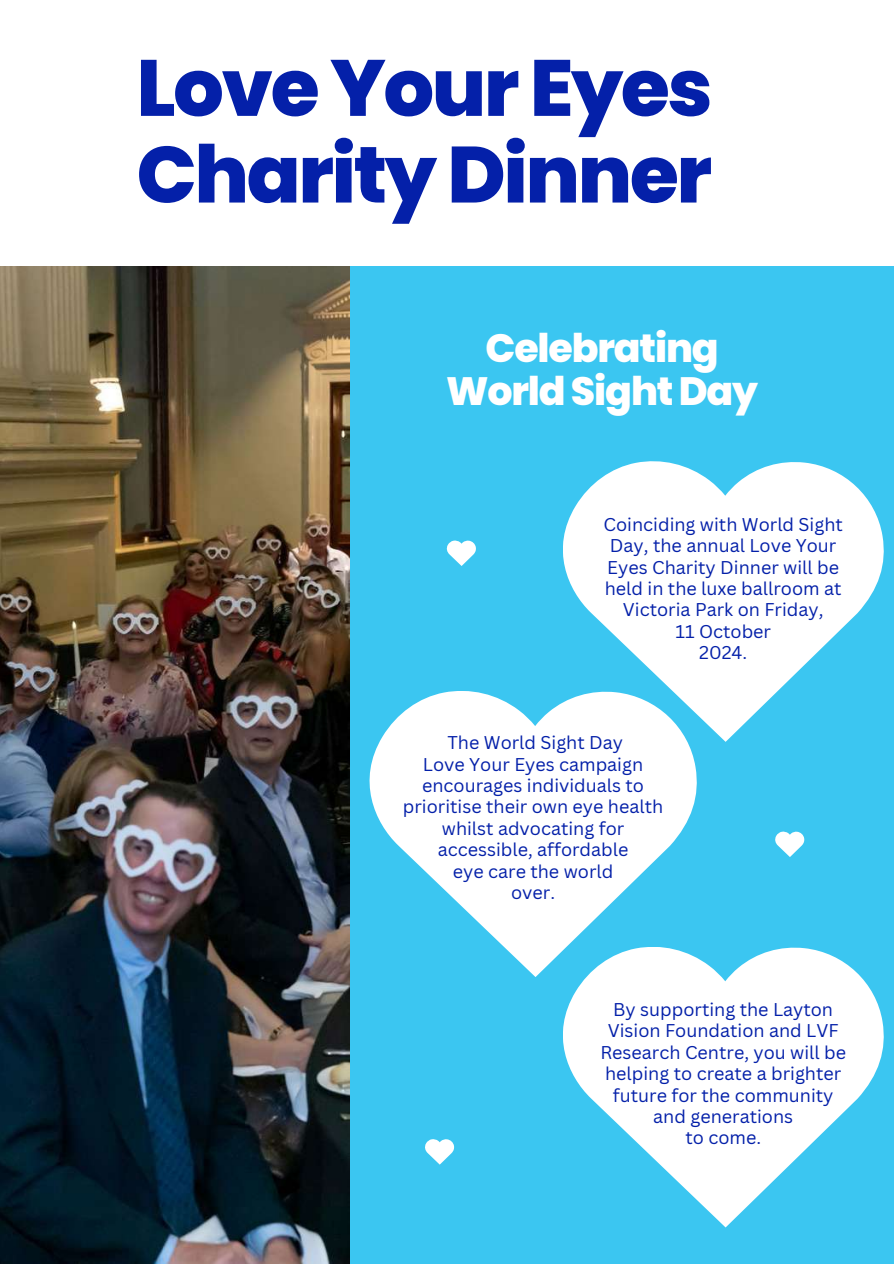
<style>
.page{position:relative;width:894px;height:1264px;background:#fff}
.page>*{position:absolute;margin:0;border:0;box-sizing:border-box;transform-origin:0 0}
.t1{font:800 79.5px/86.7px "Poppins";letter-spacing:-.03em;color:#0420a9}
.t2{font:800 39.45px/42.8px "Poppins";letter-spacing:-.03em;color:#fff;text-align:center}
.t3{font:18px/21.3px "Canva Sans";color:#0420a9;text-align:center}
</style>
<div class="page">
<div style="left:0;top:266px;width:893px;height:997px;background:#3bc6f1"></div>
<img style="left:0;top:266px;width:349px;height:997px">
<svg style="left:446px;top:540px;width:30px;height:26px"></svg>
<svg style="left:563px;top:461px;width:320px;height:281px;fill:#fff"></svg>
<svg style="left:369px;top:691px;width:328px;height:286px;fill:#fff"></svg>
<svg style="left:562px;top:946px;width:321px;height:281px;fill:#fff"></svg>
<svg style="left:775px;top:831px;width:29px;height:26px"></svg>
<svg style="left:425px;top:1139px;width:29px;height:25px"></svg>
<h1 class="t1" style="left:136px;top:45px;width:577px">Love Your Eyes<br>Charity Dinner</h1>
<h2 class="t2" style="left:446px;top:326px;width:313px">Celebrating<br>World Sight Day</h2>
<p class="t3" style="left:603px;top:513px;width:241px">Coinciding with World Sight<br>Day, the annual Love Your<br>Eyes Charity Dinner will be held in the luxe ballroom at<br>Victoria Park on Friday,<br>11 October<br>2024.</p>
<p class="t3" style="left:403px;top:731px;width:262px">The World Sight Day<br>Love Your Eyes campaign encourages individuals to prioritise their own eye health whilst advocating for accessible, affordable<br>eye care the world<br>over.</p>
<p class="t3" style="left:600px;top:998px;width:247px">By supporting the Layton<br>Vision Foundation and LVF<br>Research Centre, you will be helping to create a brighter future for the community and generations<br>to come.</p>
</div>
